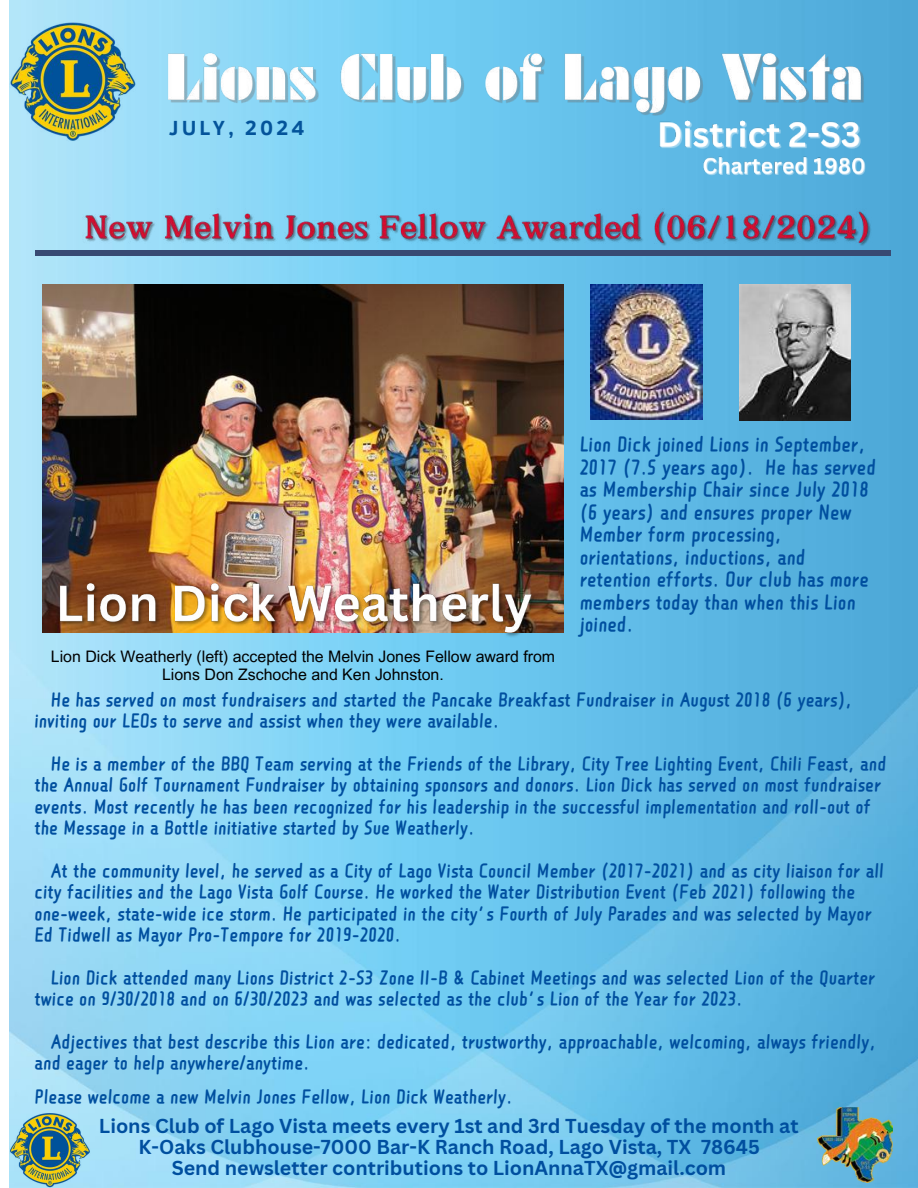
<style>
.page{position:relative;width:918px;height:1188px;background:#fff}
.page>*{position:absolute;margin:0;border:0;box-sizing:border-box;transform-origin:0 0}
.t1{font:23.25px/22.5px "Canva Creative Round";color:#004f9f}
.t2{font:21.75px/21.3px "Canva Creative Round";color:#004f9f}
.t3{font:700 21px "Clear Sans";letter-spacing:.14em;color:#03539a}
.t4{font:700 19.65px/20.5px "Canva Sans";color:#004f9f;text-align:center}
.t5{font:15.9px/18px "Arial MT Pro";color:#000;text-align:center}
</style>
<div class="page">
<img style="left:9px;top:0;width:909px;height:1188px">
<img style="left:9px;top:1113px;width:81px;height:75px">
<img style="left:817px;top:1108px;width:76px;height:74px">
<img style="left:9px;top:22px;width:127px;height:119px">
<img style="left:166px;top:38px;width:699px;height:79px">
<img style="left:702px;top:150px;width:166px;height:30px">
<img style="left:657px;top:110px;width:206px;height:47px">
<img style="left:83px;top:208px;width:791px;height:40px">
<img style="left:42px;top:284px;width:521px;height:348px">
<img style="left:590px;top:284px;width:113px;height:135px">
<img style="left:740px;top:284px;width:110px;height:137px">
<div style="left:35px;top:250px;width:855px;height:5px;background:#384a73"></div>
<img style="left:56px;top:570px;width:483px;height:70px">
<p class="t3" style="left:169px;top:112px;width:137px">JULY, 2024</p>
<p class="t1" style="left:580px;top:433px;width:298px">Lion Dick joined Lions in September,<br>2017 (7.5 years ago). He has served as Membership Chair since July 2018 (6 years) and ensures proper New<br>Member form processing, orientations, inductions, and retention efforts. Our club has more members today than when this Lion joined.</p>
<p class="t5" style="left:51px;top:650px;width:506px">Lion Dick Weatherly (left) accepted the Melvin Jones Fellow award from<br>Lions Don Zschoche and Ken Johnston.</p>
<p class="t2" style="left:35px;top:689px;width:819px;text-indent:16px">He has served on most fundraisers and started the Pancake Breakfast Fundraiser in August 2018 (6 years), inviting our LEOs to serve and assist when they were available.</p>
<p class="t2" style="left:35px;top:753px;width:854px;text-indent:16px">He is a member of the BBQ Team serving at the Friends of the Library, City Tree Lighting Event, Chili Feast, and the Annual Golf Tournament Fundraiser by obtaining sponsors and donors. Lion Dick has served on most fundraiser events. Most recently he has been recognized for his leadership in the successful implementation and roll-out of the Message in a Bottle initiative started by Sue Weatherly.</p>
<p class="t2" style="left:35px;top:860px;width:851px;text-indent:16px">At the community level, he served as a City of Lago Vista Council Member (2017-2021) and as city liaison for all city facilities and the Lago Vista Golf Course. He worked the Water Distribution Event (Feb 2021) following the one-week, state-wide ice storm. He participated in the city’s Fourth of July Parades and was selected by Mayor Ed Tidwell as Mayor Pro-Tempore for 2019-2020.</p>
<p class="t2" style="left:35px;top:966px;width:842px;text-indent:16px">Lion Dick attended many Lions District 2-S3 Zone II-B &amp; Cabinet Meetings and was selected Lion of the Quarter twice on 9/30/2018 and on 6/30/2023 and was selected as the club’s Lion of the Year for 2023.</p>
<p class="t2" style="left:35px;top:1031px;width:843px;text-indent:16px">Adjectives that best describe this Lion are: dedicated, trustworthy, approachable, welcoming, always friendly, and eager to help anywhere/anytime.</p>
<p class="t2" style="left:35px;top:1086px;width:480px">Please welcome a new Melvin Jones Fellow, Lion Dick Weatherly.</p>
<p class="t4" style="left:99px;top:1115px;width:701px">Lions Club of Lago Vista meets every 1st and 3rd Tuesday of the month at<br>K-Oaks Clubhouse-7000 Bar-K Ranch Road, Lago Vista, TX 78645<br>Send newsletter contributions to LionAnnaTX@gmail.com</p>
</div>
